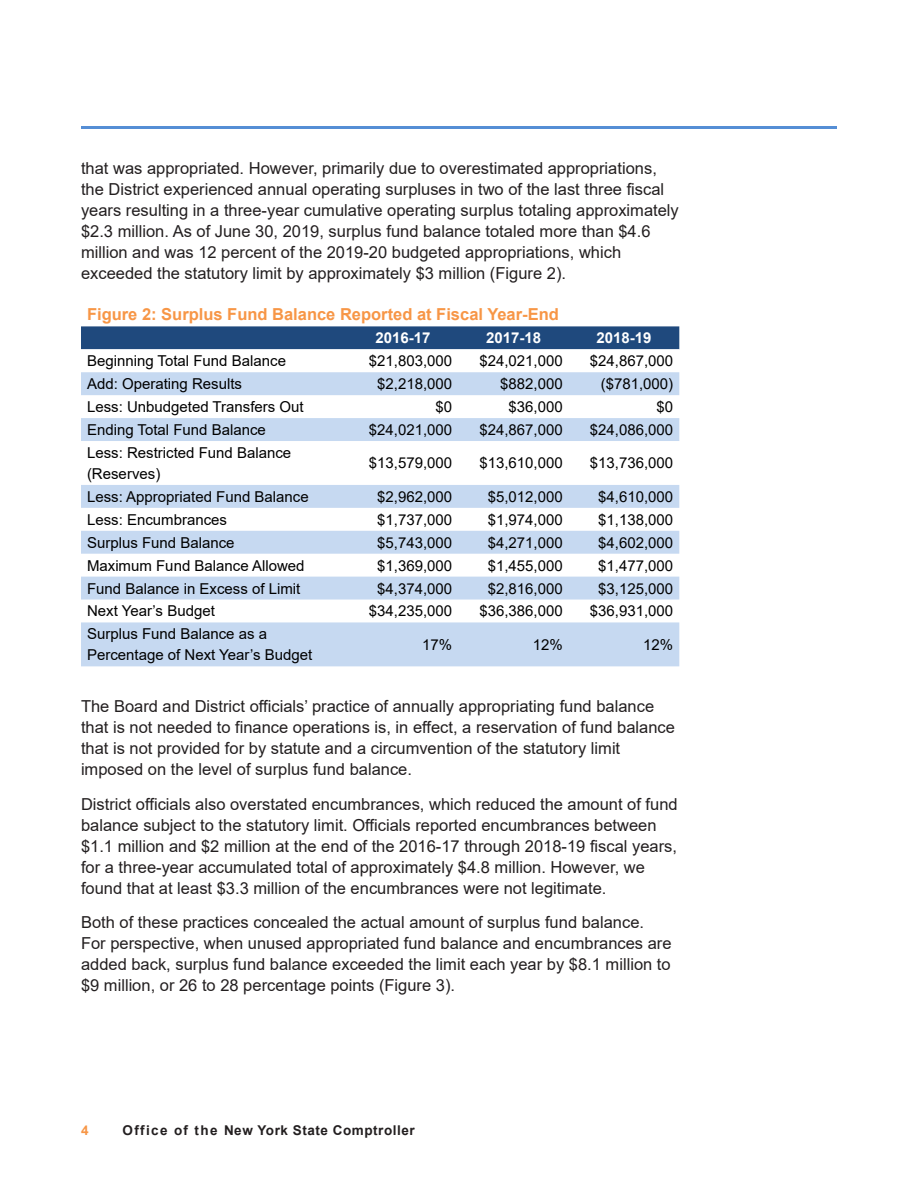
<style>
.page{position:relative;width:918px;height:1188px;background:#fff}
.page>*{position:absolute;margin:0;border:0;box-sizing:border-box;transform-origin:0 0}
.Body_Text{font:16.5px/21px "Arial";color:#231f20}
._7_Figures{font:700 16.5px "Arial";color:#f79646}
._7_Figures-2{font:15px/21px "Arial";color:#000}
._7_Figures-3{font:700 15px "Arial";color:#fff}
.t1{font:700 13.5px "Arial";letter-spacing:.04em;color:#231f20}
.t2{font:700 13.5px "Arial";color:#f79646}
</style>
<div class="page">
<hr style="left:81px;top:126px;width:756px;height:3px;background:#558ed5">
<div style="left:81px;top:326px;width:598px;height:23px;background:#1f497d"></div>
<svg style="left:81px;top:349px;width:598px;height:1px"></svg>
<svg style="left:81px;top:372px;width:598px;height:294px;fill:#c6d9f1"></svg>
<p class="Body_Text" style="left:81px;top:158px;width:599px">that was appropriated. However, primarily due to overestimated appropriations, the District experienced annual operating surpluses in two of the last three fiscal years resulting in a three-year cumulative operating surplus totaling approximately $2.3 million. As of June 30, 2019, surplus fund balance totaled more than $4.6 million and was 12 percent of the 2019-20 budgeted appropriations, which exceeded the statutory limit by approximately $3 million (Figure 2).</p>
<p class="_7_Figures" style="left:87px;top:303px;width:473px">Figure 2: Surplus Fund Balance Reported at Fiscal Year-End</p>
<p class="_7_Figures-3" style="left:375px;top:327px;width:57px">2016-17</p>
<p class="_7_Figures-3" style="left:486px;top:327px;width:57px">2017-18</p>
<p class="_7_Figures-3" style="left:597px;top:327px;width:57px">2018-19</p>
<p class="_7_Figures-2" style="left:87px;top:350px;width:201px">Beginning Total Fund Balance</p>
<p class="_7_Figures-2" style="left:369px;top:350px;width:85px">$21,803,000</p>
<p class="_7_Figures-2" style="left:479px;top:350px;width:85px">$24,021,000</p>
<p class="_7_Figures-2" style="left:590px;top:350px;width:85px">$24,867,000</p>
<p class="_7_Figures-2" style="left:87px;top:373px;width:157px">Add: Operating Results</p>
<p class="_7_Figures-2" style="left:377px;top:373px;width:77px">$2,218,000</p>
<p class="_7_Figures-2" style="left:500px;top:373px;width:64px">$882,000</p>
<p class="_7_Figures-2" style="left:601px;top:373px;width:74px">($781,000)</p>
<p class="_7_Figures-2" style="left:87px;top:396px;width:218px">Less: Unbudgeted Transfers Out</p>
<p class="_7_Figures-2" style="left:436px;top:396px;width:18px">$0</p>
<p class="_7_Figures-2" style="left:509px;top:396px;width:56px">$36,000</p>
<p class="_7_Figures-2" style="left:657px;top:396px;width:18px">$0</p>
<p class="_7_Figures-2" style="left:87px;top:419px;width:181px">Ending Total Fund Balance</p>
<p class="_7_Figures-2" style="left:369px;top:419px;width:85px">$24,021,000</p>
<p class="_7_Figures-2" style="left:479px;top:419px;width:85px">$24,867,000</p>
<p class="_7_Figures-2" style="left:590px;top:419px;width:85px">$24,086,000</p>
<p class="_7_Figures-2" style="left:87px;top:442px;width:206px">Less: Restricted Fund Balance (Reserves)</p>
<p class="_7_Figures-2" style="left:369px;top:453px;width:85px">$13,579,000</p>
<p class="_7_Figures-2" style="left:479px;top:453px;width:85px">$13,610,000</p>
<p class="_7_Figures-2" style="left:590px;top:453px;width:85px">$13,736,000</p>
<p class="_7_Figures-2" style="left:87px;top:486px;width:223px">Less: Appropriated Fund Balance</p>
<p class="_7_Figures-2" style="left:377px;top:486px;width:77px">$2,962,000</p>
<p class="_7_Figures-2" style="left:488px;top:486px;width:77px">$5,012,000</p>
<p class="_7_Figures-2" style="left:598px;top:486px;width:77px">$4,610,000</p>
<p class="_7_Figures-2" style="left:87px;top:509px;width:142px">Less: Encumbrances</p>
<p class="_7_Figures-2" style="left:377px;top:509px;width:77px">$1,737,000</p>
<p class="_7_Figures-2" style="left:488px;top:509px;width:77px">$1,974,000</p>
<p class="_7_Figures-2" style="left:598px;top:509px;width:77px">$1,138,000</p>
<p class="_7_Figures-2" style="left:87px;top:532px;width:149px">Surplus Fund Balance</p>
<p class="_7_Figures-2" style="left:377px;top:532px;width:77px">$5,743,000</p>
<p class="_7_Figures-2" style="left:488px;top:532px;width:77px">$4,271,000</p>
<p class="_7_Figures-2" style="left:598px;top:532px;width:77px">$4,602,000</p>
<p class="_7_Figures-2" style="left:87px;top:555px;width:219px">Maximum Fund Balance Allowed</p>
<p class="_7_Figures-2" style="left:377px;top:555px;width:77px">$1,369,000</p>
<p class="_7_Figures-2" style="left:488px;top:555px;width:77px">$1,455,000</p>
<p class="_7_Figures-2" style="left:598px;top:555px;width:77px">$1,477,000</p>
<p class="_7_Figures-2" style="left:87px;top:578px;width:215px">Fund Balance in Excess of Limit</p>
<p class="_7_Figures-2" style="left:377px;top:578px;width:77px">$4,374,000</p>
<p class="_7_Figures-2" style="left:488px;top:578px;width:77px">$2,816,000</p>
<p class="_7_Figures-2" style="left:598px;top:578px;width:77px">$3,125,000</p>
<p class="_7_Figures-2" style="left:87px;top:601px;width:129px">Next Year’s Budget</p>
<p class="_7_Figures-2" style="left:369px;top:601px;width:85px">$34,235,000</p>
<p class="_7_Figures-2" style="left:479px;top:601px;width:85px">$36,386,000</p>
<p class="_7_Figures-2" style="left:590px;top:601px;width:85px">$36,931,000</p>
<p class="_7_Figures-2" style="left:87px;top:624px;width:227px">Surplus Fund Balance as a<br>Percentage of Next Year’s Budget</p>
<p class="_7_Figures-2" style="left:422px;top:634px;width:32px">17%</p>
<p class="_7_Figures-2" style="left:533px;top:634px;width:32px">12%</p>
<p class="_7_Figures-2" style="left:643px;top:634px;width:32px">12%</p>
<p class="Body_Text" style="left:81px;top:696px;width:596px">The Board and District officials’ practice of annually appropriating fund balance that is not needed to finance operations is, in effect, a reservation of fund balance that is not provided for by statute and a circumvention of the statutory limit imposed on the level of surplus fund balance.</p>
<p class="Body_Text" style="left:81px;top:793px;width:598px">District officials also overstated encumbrances, which reduced the amount of fund balance subject to the statutory limit. Officials reported encumbrances between $1.1 million and $2 million at the end of the 2016-17 through 2018-19 fiscal years, for a three-year accumulated total of approximately $4.8 million. However, we found that at least $3.3 million of the encumbrances were not legitimate.</p>
<p class="Body_Text" style="left:81px;top:912px;width:592px">Both of these practices concealed the actual amount of surplus fund balance.<br>For perspective, when unused appropriated fund balance and encumbrances are added back, surplus fund balance exceeded the limit each year by $8.1 million to $9 million, or 26 to 28 percentage points (Figure 3).</p>
<p class="t2" style="left:81px;top:1121px;width:9px">4</p>
<p class="t1" style="left:123px;top:1121px;width:294px">Office of the New York State Comptroller</p>
</div>
